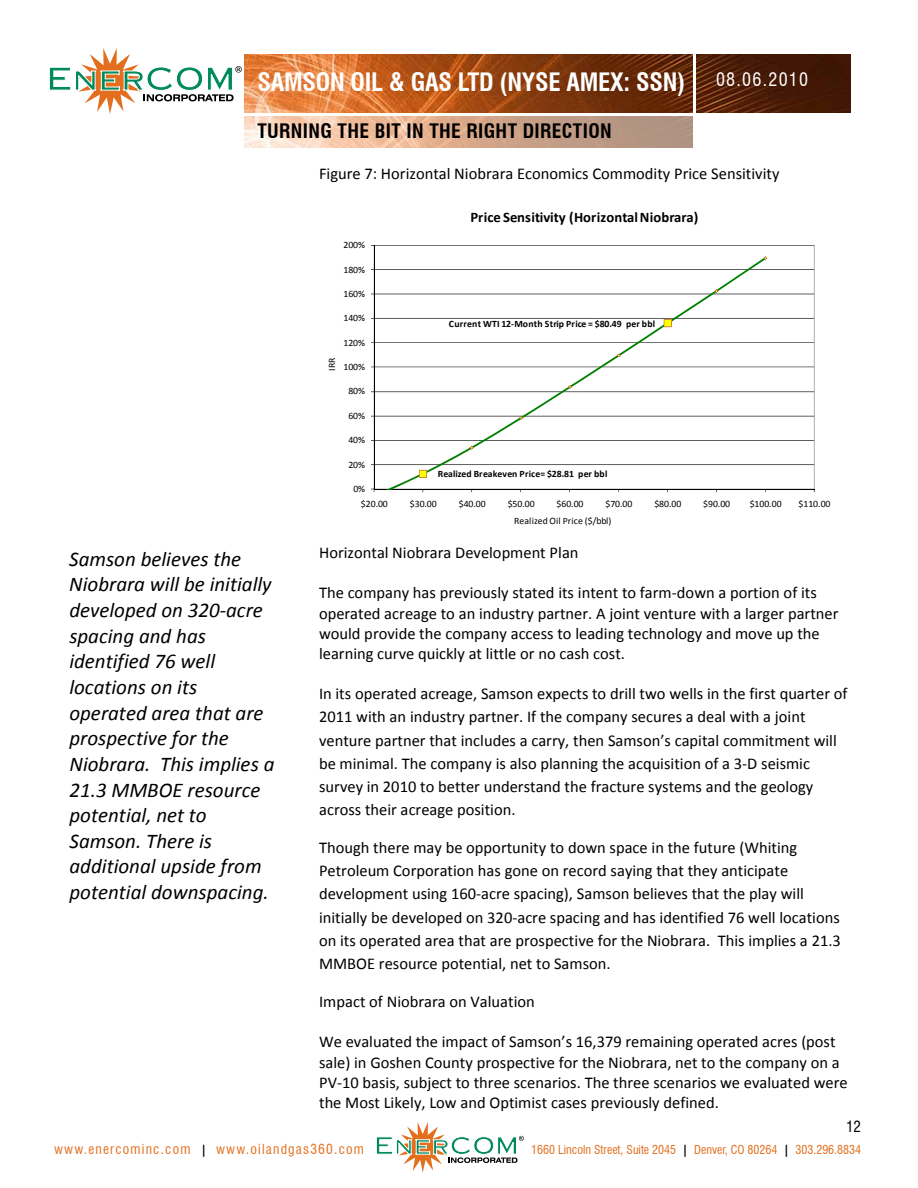
<style>
.page{position:relative;width:918px;height:1188px;background:#fff}
.page>*{position:absolute;margin:0;border:0;box-sizing:border-box;transform-origin:0 0}
.t1{font:700 condensed 24.75px "Swiss 721 BT";letter-spacing:-.01em;color:#fff}
.t2{font:italic 21px/25.7px "Calibri";color:#000}
.t3{font:700 condensed 19.5px "Swiss 721 BT";letter-spacing:.02em;color:#000}
.t4{font:condensed 18px "Swiss 721 BT";letter-spacing:.07em;color:#fff}
.t5{font:16.5px/23.1px "Calibri";color:#000}
.t6{font:condensed 15px "Swiss 721 BT";color:#000}
.t7{font:700 14.55px "Calibri";letter-spacing:.005em;color:#000}
.t8{font:condensed 13.5px "Swiss 721 BT";letter-spacing:.09em;color:#e36f1e}
.t9{font:condensed 12px "Swiss 721 BT";color:#e36f1e}
.t10{font:9.75px "Calibri";letter-spacing:-.01em;color:#000}
.t11{font:700 9.75px "Calibri";letter-spacing:.01em;color:#000}
.t12{font:9.75px "Calibri";letter-spacing:.02em;color:#000}
.s1{font-weight:700;font-size:12px;color:#000}
.s2{font-weight:700;color:#000}
</style>
<div class="page">
<svg style="left:49px;top:48px;width:193px;height:66px"></svg>
<img style="left:244px;top:54px;width:449px;height:58px">
<img style="left:697px;top:54px;width:153px;height:58px">
<img style="left:244px;top:116px;width:449px;height:32px">
<svg style="left:376px;top:1122px;width:148px;height:51px"></svg>
<svg style="left:375px;top:245px;width:439px;height:244px"></svg>
<hr style="left:374px;top:245px;width:1px;height:244px;background:#000">
<hr style="left:374px;top:489px;width:440px;height:1px;background:#000">
<svg style="left:371px;top:256px;width:396px;height:236px"></svg>
<h1 class="t1" style="left:257px;top:68px;width:429px">SAMSON OIL &amp; GAS LTD (NYSE AMEX: SSN)</h1>
<p class="t3" style="left:257px;top:119px;width:45px">TURNING</p>
<p class="t3" style="left:338px;top:119px;width:246px">THE BIT IN THE RIGHT DIRECTION</p>
<p class="t4" style="left:716px;top:69px;width:94px">08.06.2010</p>
<p class="t5" style="left:319px;top:161px;width:462px">Figure 7: Horizontal Niobrara Economics Commodity Price Sensitivity</p>
<p class="t2" style="left:69px;top:545px;width:207px">Samson believes the<br>Niobrara will be initially developed on 320‐acre spacing and has identified 76 well locations on its operated area that are prospective for the<br>Niobrara. This implies a<br>21.3 MMBOE resource potential, net to<br>Samson. There is additional upside from potential downspacing.</p>
<p class="t10" style="left:326px;top:371px;width:15px;rotate:-90deg">IRR</p>
<p class="t10" style="left:343px;top:239px;width:23px">200%</p>
<p class="t10" style="left:343px;top:263px;width:23px">180%</p>
<p class="t10" style="left:343px;top:288px;width:23px">160%</p>
<p class="t10" style="left:343px;top:312px;width:23px">140%</p>
<p class="t10" style="left:343px;top:336px;width:23px">120%</p>
<p class="t10" style="left:343px;top:361px;width:23px">100%</p>
<p class="t10" style="left:348px;top:385px;width:18px">80%</p>
<p class="t10" style="left:348px;top:410px;width:18px">60%</p>
<p class="t10" style="left:348px;top:434px;width:18px">40%</p>
<p class="t10" style="left:348px;top:458px;width:18px">20%</p>
<p class="t10" style="left:353px;top:483px;width:13px">0%</p>
<p class="t7" style="left:470px;top:208px;width:229px">Price Sensitivity (HorizontalNiobrara)</p>
<p class="t11" style="left:449px;top:318px;width:208px">Current WTI 12‐Month Strip Price = $80.49 per bbl</p>
<p class="t11" style="left:438px;top:468px;width:171px">Realized Breakeven Price= $28.81 per bbl</p>
<p class="t10" style="left:361px;top:498px;width:28px">$20.00</p>
<p class="t10" style="left:410px;top:498px;width:28px">$30.00</p>
<p class="t10" style="left:459px;top:498px;width:28px">$40.00</p>
<p class="t10" style="left:508px;top:498px;width:28px">$50.00</p>
<p class="t10" style="left:557px;top:498px;width:28px">$60.00</p>
<p class="t10" style="left:606px;top:498px;width:28px">$70.00</p>
<p class="t10" style="left:654px;top:498px;width:28px">$80.00</p>
<p class="t10" style="left:703px;top:498px;width:28px">$90.00</p>
<p class="t10" style="left:750px;top:498px;width:33px">$100.00</p>
<p class="t10" style="left:799px;top:498px;width:33px">$110.00</p>
<p class="t12" style="left:514px;top:515px;width:99px">Realized Oil Price ($/bbl)</p>
<p class="t5" style="left:319px;top:540px;width:261px">Horizontal Niobrara Development Plan</p>
<p class="t5" style="left:319px;top:582px;width:521px;line-height:20.1px">The company has previously stated its intent to farm‐down a portion of its operated acreage to an industry partner. A joint venture with a larger partner would provide the company access to leading technology and move up the learning curve quickly at little or no cash cost.</p>
<p class="t5" style="left:319px;top:681px;width:530px">In its operated acreage, Samson expects to drill two wells in the first quarter of 2011 with an industry partner. If the company secures a deal with a joint venture partner that includes a carry, then Samson’s capital commitment will be minimal. The company is also planning the acquisition of a 3‐D seismic survey in 2010 to better understand the fracture systems and the geology across their acreage position.</p>
<p class="t5" style="left:319px;top:835px;width:523px">Though there may be opportunity to down space in the future (Whiting Petroleum Corporation has gone on record saying that they anticipate development using 160‐acre spacing), Samson believes that the play will initially be developed on 320‐acre spacing and has identified 76 well locations on its operated area that are prospective for the Niobrara. This implies a 21.3<br>MMBOE resource potential, net to Samson.</p>
<p class="t5" style="left:319px;top:989px;width:217px">Impact of Niobrara on Valuation</p>
<p class="t5" style="left:319px;top:1031px;width:530px;line-height:20.1px">We evaluated the impact of Samson’s 16,379 remaining operated acres (post sale) in Goshen County prospective for the Niobrara, net to the company on a PV‐10 basis, subject to three scenarios. The three scenarios we evaluated were the Most Likely, Low and Optimist cases previously defined.</p>
<p class="t6" style="left:846px;top:1117px;width:16px">12</p>
<p class="t8" style="left:54px;top:1141px;width:312px">www.enercominc.com <span class="s1">|</span> www.oilandgas360.com</p>
<p class="t9" style="left:531px;top:1142px;width:331px">1660 Lincoln Street, Suite 2045 <span class="s2">|</span> Denver, CO 80264 <span class="s2">|</span> 303.296.8834</p>
</div>
